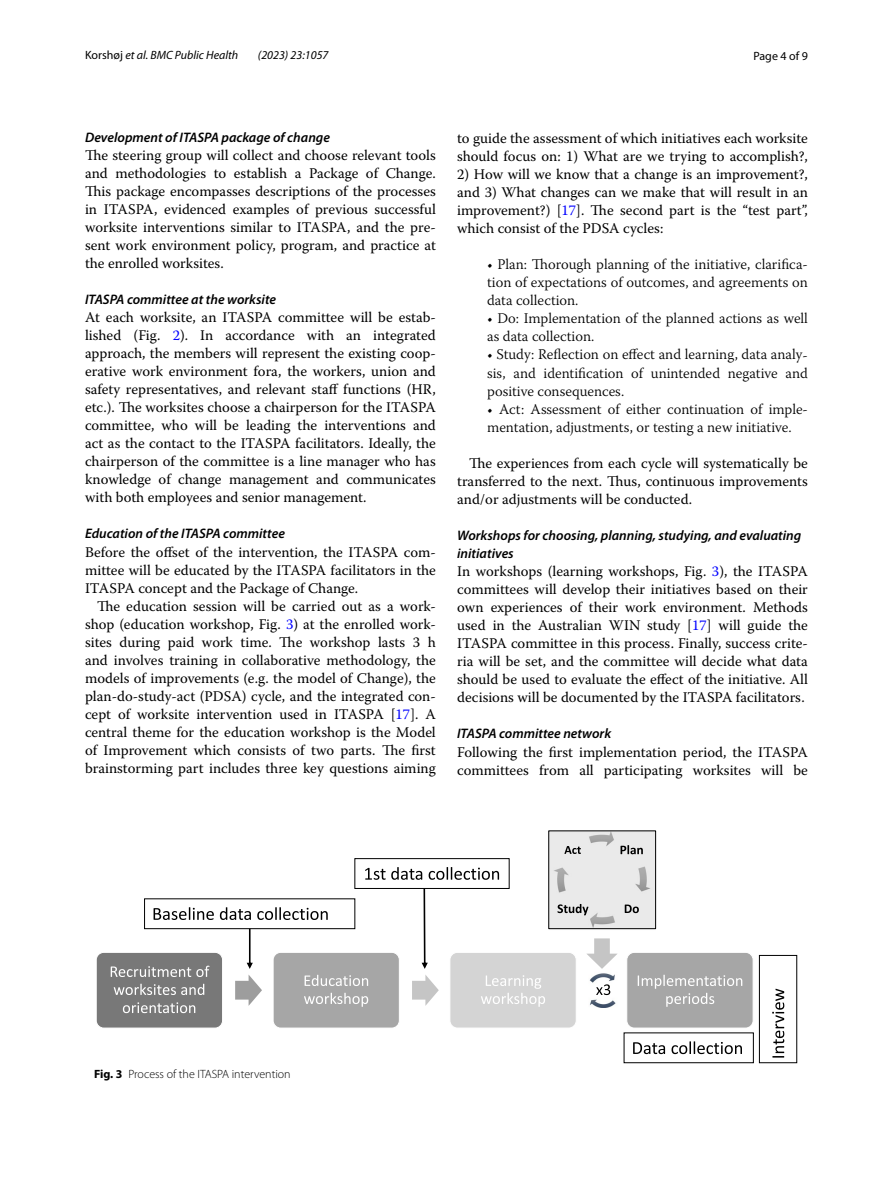
<style>
.page{position:relative;width:893px;height:1187px;background:#fff}
.page>*{position:absolute;margin:0;border:0;box-sizing:border-box;transform-origin:0 0}
.t1{font:14.7px/18px "Warnock Pro";color:#000;text-align:justify}
.t2{font:300 14.7px/18px "Warnock Pro";color:#000;text-align:justify}
.t3{font:italic 600 13.8px/18px "Myriad Pro";color:#000}
.t4{font:italic 12px "Myriad Pro";color:#000}
.t5{font:300 12px "Myriad Pro";color:#000}
.t6{font:12px "Myriad Pro";color:#000}
.s1{font-style:normal}
.s2{color:#00f}
.s3{font-weight:700}
</style>
<div class="page">
<img style="left:549px;top:832px;width:107px;height:175px">
<svg style="left:586px;top:938px;width:32px;height:30px"></svg>
<svg style="left:596px;top:984px;width:14px;height:10px"></svg>
<svg style="left:620px;top:845px;width:23px;height:9px"></svg>
<svg style="left:625px;top:904px;width:14px;height:9px"></svg>
<svg style="left:557px;top:903px;width:31px;height:12px"></svg>
<svg style="left:564px;top:846px;width:17px;height:7px"></svg>
<div style="left:548px;top:830px;width:108px;height:98px;border:1px solid #000"></div>
<div style="left:96px;top:952px;width:127px;height:75px;background:#787878;border-radius:8px"></div>
<div style="left:96px;top:951px;width:127px;height:77px;border:1px solid #fff;border-radius:8px"></div>
<svg style="left:111px;top:965px;width:98px;height:11px"></svg>
<svg style="left:114px;top:983px;width:90px;height:11px"></svg>
<svg style="left:123px;top:1002px;width:72px;height:11px"></svg>
<svg style="left:235px;top:975px;width:27px;height:30px"></svg>
<div style="left:273px;top:952px;width:126px;height:75px;background:#a6a6a6;border-radius:8px"></div>
<div style="left:273px;top:951px;width:127px;height:77px;border:1px solid #fff;border-radius:8px"></div>
<svg style="left:305px;top:974px;width:63px;height:11px"></svg>
<svg style="left:304px;top:992px;width:64px;height:14px"></svg>
<svg style="left:412px;top:975px;width:27px;height:30px"></svg>
<div style="left:450px;top:952px;width:126px;height:75px;background:#d4d4d4;border-radius:8px"></div>
<div style="left:449px;top:951px;width:128px;height:77px;border:1px solid #fff;border-radius:8px"></div>
<svg style="left:481px;top:975px;width:64px;height:31px"></svg>
<div style="left:627px;top:952px;width:126px;height:75px;background:#a6a6a6;border-radius:8px"></div>
<div style="left:626px;top:951px;width:128px;height:77px;border:1px solid #fff;border-radius:8px"></div>
<svg style="left:638px;top:974px;width:104px;height:32px"></svg>
<div style="left:144px;top:898px;width:211px;height:31px;background:#fff;border:1px solid #000"></div>
<svg style="left:154px;top:907px;width:174px;height:12px"></svg>
<svg style="left:247px;top:928px;width:6px;height:40px"></svg>
<div style="left:354px;top:858px;width:156px;height:30px;background:#fff;border:1px solid #000"></div>
<svg style="left:365px;top:867px;width:134px;height:12px"></svg>
<svg style="left:422px;top:888px;width:6px;height:80px"></svg>
<div style="left:624px;top:1032px;width:130px;height:31px;border:1px solid #000"></div>
<svg style="left:633px;top:1041px;width:109px;height:13px"></svg>
<div style="left:759px;top:954px;width:38px;height:109px;border:1px solid #000"></div>
<svg style="left:772px;top:988px;width:12px;height:69px"></svg>
<p class="t4" style="left:85px;top:48px;width:155px"><span class="s1">Korshøj</span> et al. BMC Public Health</p>
<p class="t4" style="left:258px;top:48px;width:72px">(2023) 23:1057</p>
<p class="t6" style="left:753px;top:48px;width:56px">Page 4 of 9</p>
<p class="t3" style="left:85px;top:128px;width:246px">Development of ITASPA package of change</p>
<p class="t1" style="left:85px;top:146px;width:352px">The steering group will collect and choose relevant tools and methodologies to establish a Package of Change.<br>This package encompasses descriptions of the processes in ITASPA, evidenced examples of previous successful worksite interventions similar to ITASPA, and the pre&shy;sent work environment policy, program, and practice at the enrolled worksites.</p>
<p class="t3" style="left:85px;top:290px;width:193px">ITASPA committee at the worksite</p>
<p class="t1" style="left:85px;top:308px;width:352px">At each worksite, an ITASPA committee will be estab&shy;lished (Fig. <span class="s2">2</span>). In accordance with an integrated approach, the members will represent the existing coop&shy;erative work environment fora, the workers, union and safety representatives, and relevant staff functions (HR, etc.). The worksites choose a chairperson for the ITASPA committee, who will be leading the interventions and act as the contact to the ITASPA facilitators. Ideally, the chairperson of the committee is a line manager who has knowledge of change management and communicates with both employees and senior management.</p>
<p class="t3" style="left:85px;top:524px;width:201px">Education of the ITASPA committee</p>
<p class="t1" style="left:85px;top:542px;width:352px">Before the offset of the intervention, the ITASPA com&shy;mittee will be educated by the ITASPA facilitators in the ITASPA concept and the Package of Change.</p>
<p class="t1" style="left:85px;top:596px;width:352px;text-indent:12px">The education session will be carried out as a work&shy;shop (education workshop, Fig. <span class="s2">3</span>) at the enrolled work&shy;sites during paid work time. The workshop lasts 3 h and involves training in collaborative methodology, the models of improvements (e.g. the model of Change), the plan-do-study-act (PDSA) cycle, and the integrated con&shy;cept of worksite intervention used in ITASPA [<span class="s2">17</span>]. A central theme for the education workshop is the Model of Improvement which consists of two parts. The first brainstorming part includes three key questions aiming</p>
<p class="t1" style="left:457px;top:128px;width:352px">to guide the assessment of which initiatives each worksite should focus on: 1) What are we trying to accomplish?,</p>
<p class="t1" style="left:457px;top:164px;width:352px">2) How will we know that a change is an improvement?, and 3) What changes can we make that will result in an improvement?) [<span class="s2">17</span>]. The second part is the “test part”, which consist of the PDSA cycles:</p>
<p class="t2" style="left:487px;top:255px;width:322px">• Plan: Thorough planning of the initiative, clarifica&shy;tion of expectations of outcomes, and agreements on data collection.</p>
<p class="t2" style="left:487px;top:309px;width:322px">• Do: Implementation of the planned actions as well as data collection.</p>
<p class="t2" style="left:487px;top:345px;width:322px">• Study: Reflection on effect and learning, data analy&shy;sis, and identification of unintended negative and positive consequences.</p>
<p class="t2" style="left:487px;top:399px;width:322px">• Act: Assessment of either continuation of imple&shy;mentation, adjustments, or testing a new initiative.</p>
<p class="t1" style="left:457px;top:454px;width:352px;text-indent:12px">The experiences from each cycle will systematically be transferred to the next. Thus, continuous improvements and/or adjustments will be conducted.</p>
<p class="t3" style="left:457px;top:526px;width:346px">Workshops for choosing, planning, studying, and evaluating initiatives</p>
<p class="t1" style="left:457px;top:562px;width:352px">In workshops (learning workshops, Fig. <span class="s2">3</span>), the ITASPA committees will develop their initiatives based on their own experiences of their work environment. Methods used in the Australian WIN study [<span class="s2">17</span>] will guide the ITASPA committee in this process. Finally, success crite&shy;ria will be set, and the committee will decide what data should be used to evaluate the effect of the initiative. All decisions will be documented by the ITASPA facilitators.</p>
<p class="t3" style="left:457px;top:724px;width:156px">ITASPA committee network</p>
<p class="t1" style="left:457px;top:742px;width:352px">Following the first implementation period, the ITASPA committees from all participating worksites will be</p>
<p class="t5" style="left:94px;top:1067px;width:198px"><span class="s3">Fig. 3</span> Process of the ITASPA intervention</p>
</div>
